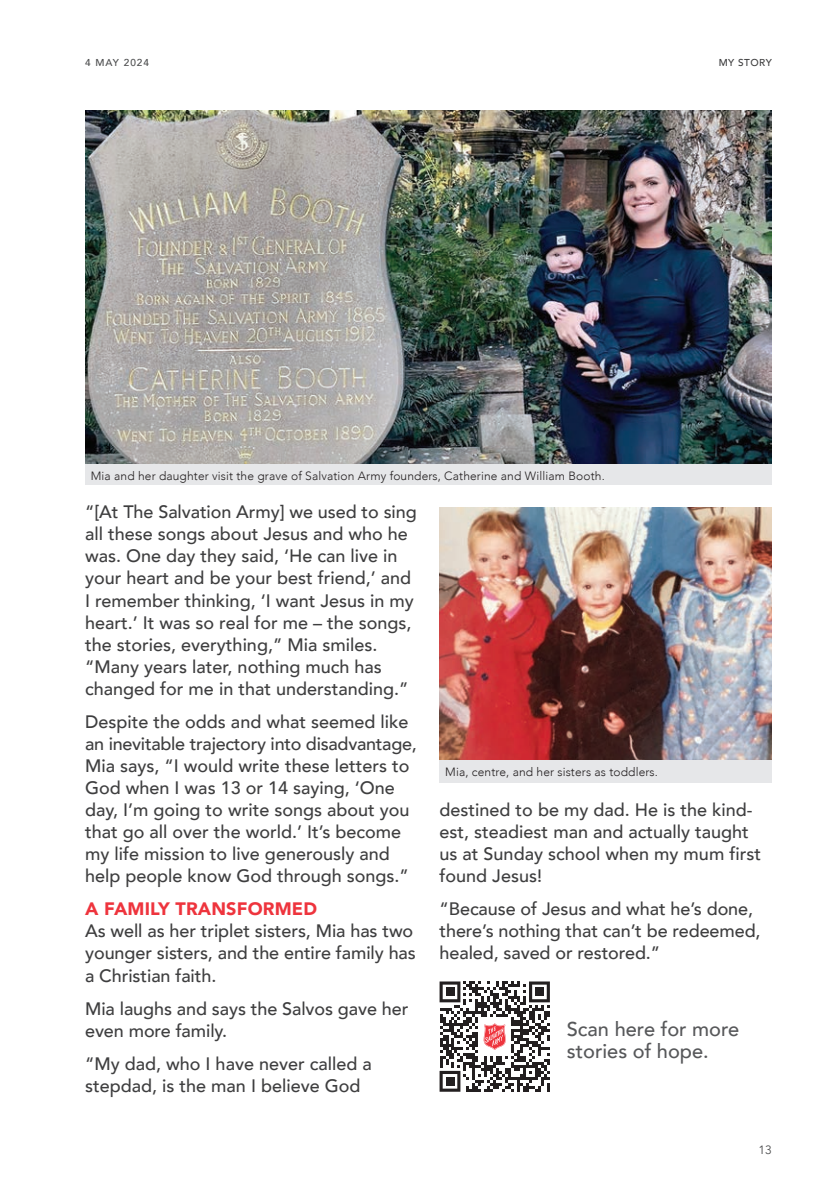
<style>
.page{position:relative;width:840px;height:1191px;background:#fff}
.page>*{position:absolute;margin:0;border:0;box-sizing:border-box;transform-origin:0 0}
.Salvos_Subhead_no_baseline{font:500 20px/22px "Avenir";color:#57585a}
.Salvos_Body{font:500 18px/22px "Avenir";color:#3e3e3f}
.Intext_Subhead{font:900 18px "Avenir";letter-spacing:.01em;color:#ee343d}
.Image_Caption{font:300 12px "Avenir";letter-spacing:.01em;color:#231f20}
.t1{font:12px "Avenir";color:#4b4c4d}
.t2{font:500 10px "Avenir";letter-spacing:.1em;color:#4b4c4d}
.Page_name_-_Right{font:500 10px "Avenir";letter-spacing:.05em;color:#3e3e3f}
</style>
<div class="page">
<img style="left:85px;top:110px;width:686px;height:355px">
<svg style="left:439px;top:981px;width:110px;height:110px"></svg>
<img style="left:439px;top:507px;width:332px;height:254px">
<div style="left:85px;top:465px;width:686px;height:20px;background:#e6e7e9"></div>
<div style="left:439px;top:761px;width:332px;height:22px;background:#e6e7e9"></div>
<p class="t2" style="left:85px;top:54px;width:65px">4 May 2024</p>
<p class="Page_name_-_Right" style="left:718px;top:54px;width:55px">MY STORY</p>
<p class="Image_Caption" style="left:91px;top:468px;width:515px">Mia and her daughter visit the grave of Salvation Army founders, Catherine and William Booth.</p>
<p class="Salvos_Body" style="left:85px;top:500px;width:333px">“[At The Salvation Army] we used to sing all these songs about Jesus and who he was. One day they said, ‘He can live in your heart and be your best friend,’ and I remember thinking, ‘I want Jesus in my heart.’ It was so real for me – the songs, the stories, everything,” Mia smiles. “Many years later, nothing much has changed for me in that understanding.”</p>
<p class="Salvos_Body" style="left:85px;top:709px;width:333px">Despite the odds and what seemed like an inevitable trajectory into disadvantage, Mia says, “I would write these letters to God when I was 13 or 14 saying, ‘One day, I’m going to write songs about you that go all over the world.’ It’s become my life mission to live generously and help people know God through songs.”</p>
<p class="Intext_Subhead" style="left:85px;top:893px;width:233px">A FAMILY TRANSFORMED</p>
<p class="Salvos_Body" style="left:85px;top:919px;width:332px">As well as her triplet sisters, Mia has two younger sisters, and the entire family has a Christian faith.</p>
<p class="Salvos_Body" style="left:85px;top:996px;width:324px">Mia laughs and says the Salvos gave her even more family.</p>
<p class="Salvos_Body" style="left:85px;top:1051px;width:288px">“My dad, who I have never called a stepdad, is the man I believe God</p>
<p class="Image_Caption" style="left:445px;top:764px;width:214px">Mia, centre, and her sisters as toddlers.</p>
<p class="Salvos_Body" style="left:439px;top:798px;width:323px">destined to be my dad. He is the kind&shy;est, steadiest man and actually taught us at Sunday school when my mum first found Jesus!</p>
<p class="Salvos_Body" style="left:439px;top:897px;width:322px">“Because of Jesus and what he’s done, there’s nothing that can’t be redeemed, healed, saved or restored.”</p>
<p class="Salvos_Subhead_no_baseline" style="left:566px;top:1016px;width:174px">Scan here for more stories of hope.</p>
<p class="t1" style="left:758px;top:1142px;width:15px">13</p>
</div>
